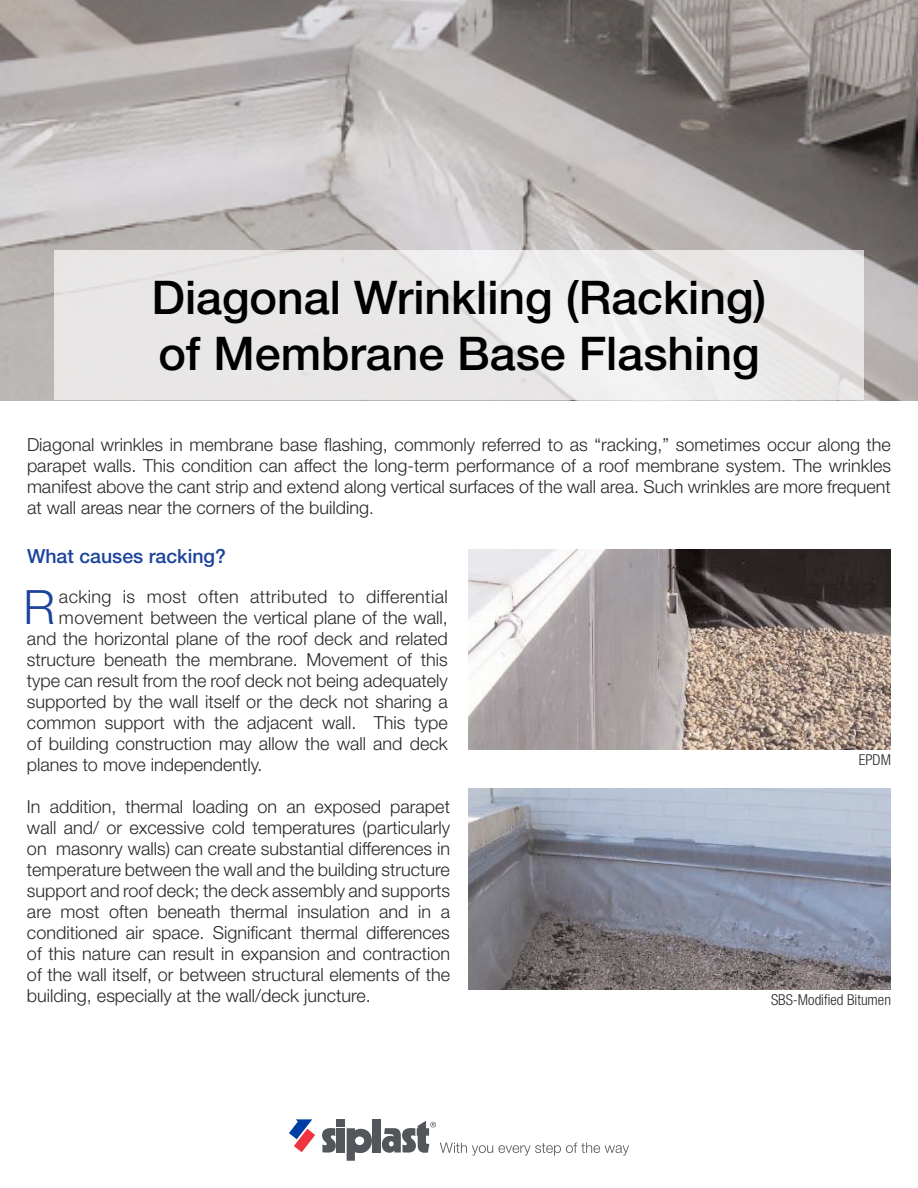
<style>
.page{position:relative;width:918px;height:1188px;background:#fff}
.page>*{position:absolute;margin:0;border:0;box-sizing:border-box;transform-origin:0 0}
.t1{font:300 47.4px "Helvetica Neue LT Std";color:#1c449c}
.t2{font:500 46.5px/55.8px "Helvetica Neue LT Std";color:#000}
.t3{font:500 19.5px "Helvetica Neue LT Std";color:#1c449c}
.t4{font:300 18px/21px "Helvetica Neue LT Std";color:#292829;text-align:justify}
.t5{font:300 18px "Helvetica Neue LT Std";letter-spacing:.02em;color:#292829}
.t6{font:300 condensed 15px "Helvetica Neue LT Std";color:#292829}
.s1{font-size:16.5px}
</style>
<div class="page">
<svg style="left:289px;top:1119px;width:26px;height:33px"></svg>
<div style="left:337px;top:1128px;width:8px;height:25px;background:#53565a"></div>
<div style="left:337px;top:1119px;width:8px;height:8px;background:#53565a"></div>
<svg style="left:322px;top:1128px;width:14px;height:25px"></svg>
<div style="left:373px;top:1119px;width:8px;height:34px;background:#53565a"></div>
<svg style="left:347px;top:1128px;width:25px;height:33px"></svg>
<svg style="left:382px;top:1121px;width:247px;height:35px"></svg>
<img style="left:0;top:0;width:918px;height:401px">
<img style="left:468px;top:789px;width:423px;height:200px">
<img style="left:468px;top:549px;width:423px;height:201px">
<div style="left:54px;top:250px;width:810px;height:150px;background:linear-gradient(to right,#e8e7e6,#eceaeb)"></div>
<h2 class="t2" style="left:151px;top:269px;width:617px">Diagonal Wrinkling (Racking) of Membrane Base Flashing</h2>
<p class="t4" style="left:27px;top:434px;width:866px">Diagonal wrinkles in membrane base flashing, commonly referred to as “racking,” sometimes occur along the parapet walls. This condition can affect the long-term performance of a roof membrane system. The wrinkles manifest above the cant strip and extend along vertical surfaces of the wall area. Such wrinkles are more frequent at wall areas near the corners of the building<span class="s1">.</span></p>
<p class="t3" style="left:27px;top:545px;width:201px">What causes racking?</p>
<h1 class="t1" style="left:24px;top:578px;width:33px">R</h1>
<p class="t5" style="left:59px;top:586px;width:390px">acking is most often attributed to differential</p>
<p class="t4" style="left:59px;top:607px;width:390px">movement between the vertical plane of the wall,</p>
<p class="t4" style="left:27px;top:628px;width:422px">and the horizontal plane of the roof deck and related</p>
<p class="t4" style="left:27px;top:649px;width:422px">structure beneath the membrane. Movement of this</p>
<p class="t4" style="left:27px;top:670px;width:422px">type can result from the roof deck not being adequately</p>
<p class="t4" style="left:27px;top:691px;width:422px">supported by the wall itself or the deck not sharing a</p>
<p class="t4" style="left:27px;top:712px;width:422px">common support with the adjacent wall. This type</p>
<p class="t4" style="left:27px;top:733px;width:422px">of building construction may allow the wall and deck</p>
<p class="t4" style="left:27px;top:754px;width:237px">planes to move independently.</p>
<p class="t4" style="left:27px;top:796px;width:425px">In addition, thermal loading on an exposed parapet wall and/ or excessive cold temperatures (particularly on masonry walls) can create substantial differences in temperature between the wall and the building structure support and roof deck; the deck assembly and supports are most often beneath thermal insulation and in a conditioned air space. Significant thermal differences of this nature can result in expansion and contraction of the wall itself, or between structural elements of the building, especially at the wall/deck juncture.</p>
<p class="t6" style="left:859px;top:752px;width:34px">EPDM</p>
<p class="t6" style="left:771px;top:991px;width:121px">SBS-Modified Bitumen</p>
</div>
